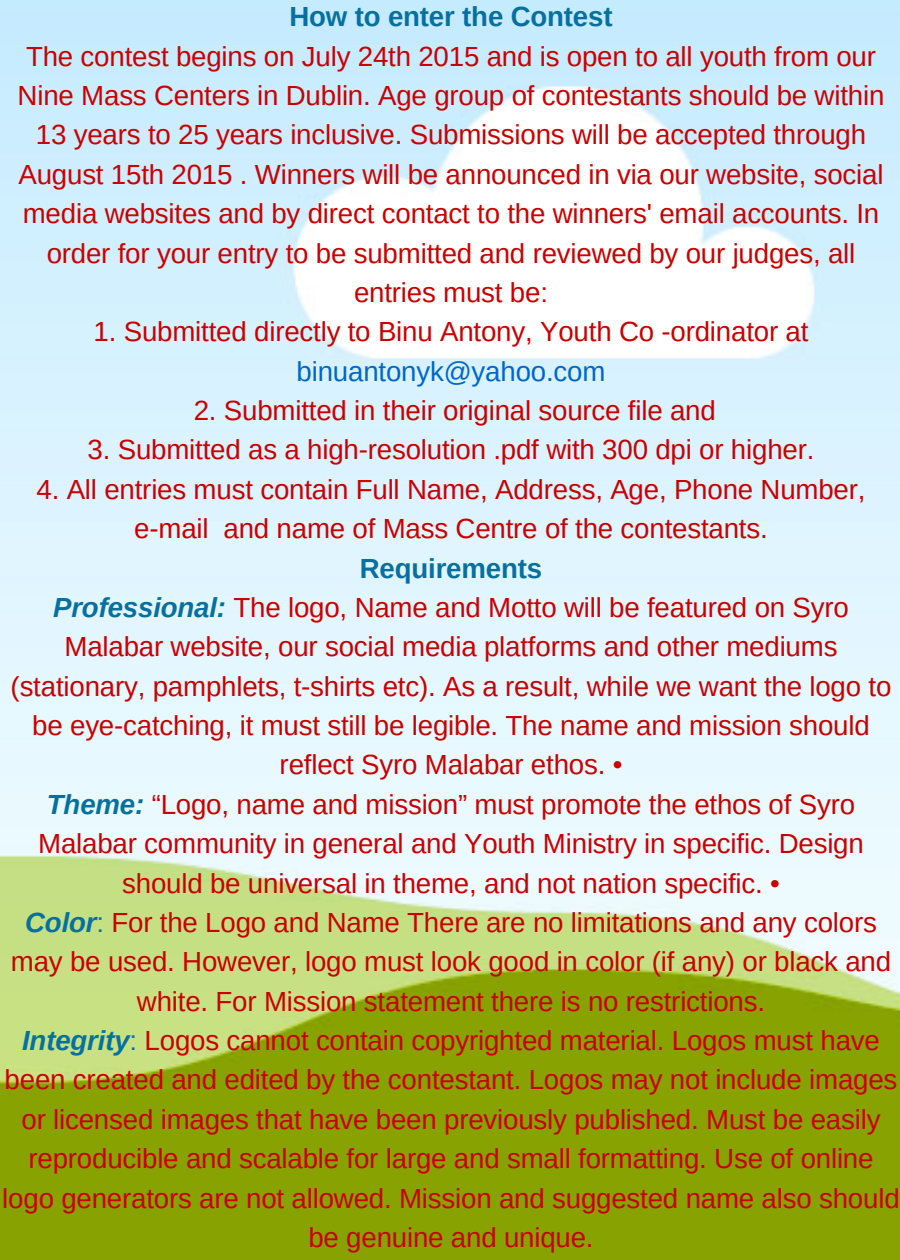
<style>
.page{position:relative;width:900px;height:1260px;background:#fff}
.page>*{position:absolute;margin:0;border:0;box-sizing:border-box;transform-origin:0 0}
.t1{font:27.75px/39.5px "Arimo";letter-spacing:-.005em;color:#c00;text-align:center}
.t2{font:27.75px "Arimo";letter-spacing:-.005em;color:#06c}
.t3{font:700 27.75px "Arimo";letter-spacing:-.005em;color:#07709f}
.s1{font-weight:700;color:#07709f}
.s2{font-weight:700;font-style:italic;color:#07709f}
.s3{color:#07709f}
</style>
<div class="page">
<img style="left:0;top:0;width:900px;height:1260px">
<p class="t3" style="left:289px;top:1px;width:325px">How to enter the Contest</p>
<p class="t1" style="left:18px;top:36px;width:868px">The contest begins on July 24th 2015 and is open to all youth from our Nine Mass Centers in Dublin. Age group of contestants should be within 13 years to 25 years inclusive. Submissions will be accepted through August 15th 2015 . Winners will be announced in via our website, social media websites and by direct contact to the winners' email accounts. In order for your entry to be submitted and reviewed by our judges, all entries must be:</p>
<p class="t1" style="left:94px;top:312px;width:716px">1. Submitted directly to Binu Antony, Youth Co -ordinator at</p>
<p class="t2" style="left:297px;top:356px;width:310px">binuantonyk@yahoo.com</p>
<p class="t1" style="left:194px;top:391px;width:524px">2. Submitted in their original source file and</p>
<p class="t1" style="left:88px;top:430px;width:728px">3. Submitted as a high-resolution .pdf with 300 dpi or higher.</p>
<p class="t1" style="left:37px;top:469px;width:830px">4. All entries must contain Full Name, Address, Age, Phone Number, e-mail and name of Mass Centre of the contestants.</p>
<p class="t1" style="left:2px;top:548px;width:899px"><span class="s1">Requirements<br></span><span class="s2">Professional:</span> The logo, Name and Motto will be featured on Syro Malabar website, our social media platforms and other mediums (stationary, pamphlets, t-shirts etc). As a result, while we want the logo to be eye-catching, it must still be legible. The name and mission should reflect Syro Malabar ethos. •<br><span class="s2">Theme:</span> “Logo, name and mission” must promote the ethos of Syro Malabar community in general and Youth Ministry in specific. Design should be universal in theme, and not nation specific. •<br><span class="s2">Color</span><span class="s3">:</span> For the Logo and Name There are no limitations and any colors may be used. However, logo must look good in color (if any) or black and white. For Mission statement there is no restrictions.<br><span class="s2">Integrity</span><span class="s3">:</span> Logos cannot contain copyrighted material. Logos must have been created and edited by the contestant. Logos may not include images or licensed images that have been previously published. Must be easily reproducible and scalable for large and small formatting. Use of online logo generators are not allowed. Mission and suggested name also should be genuine and unique.</p>
</div>
